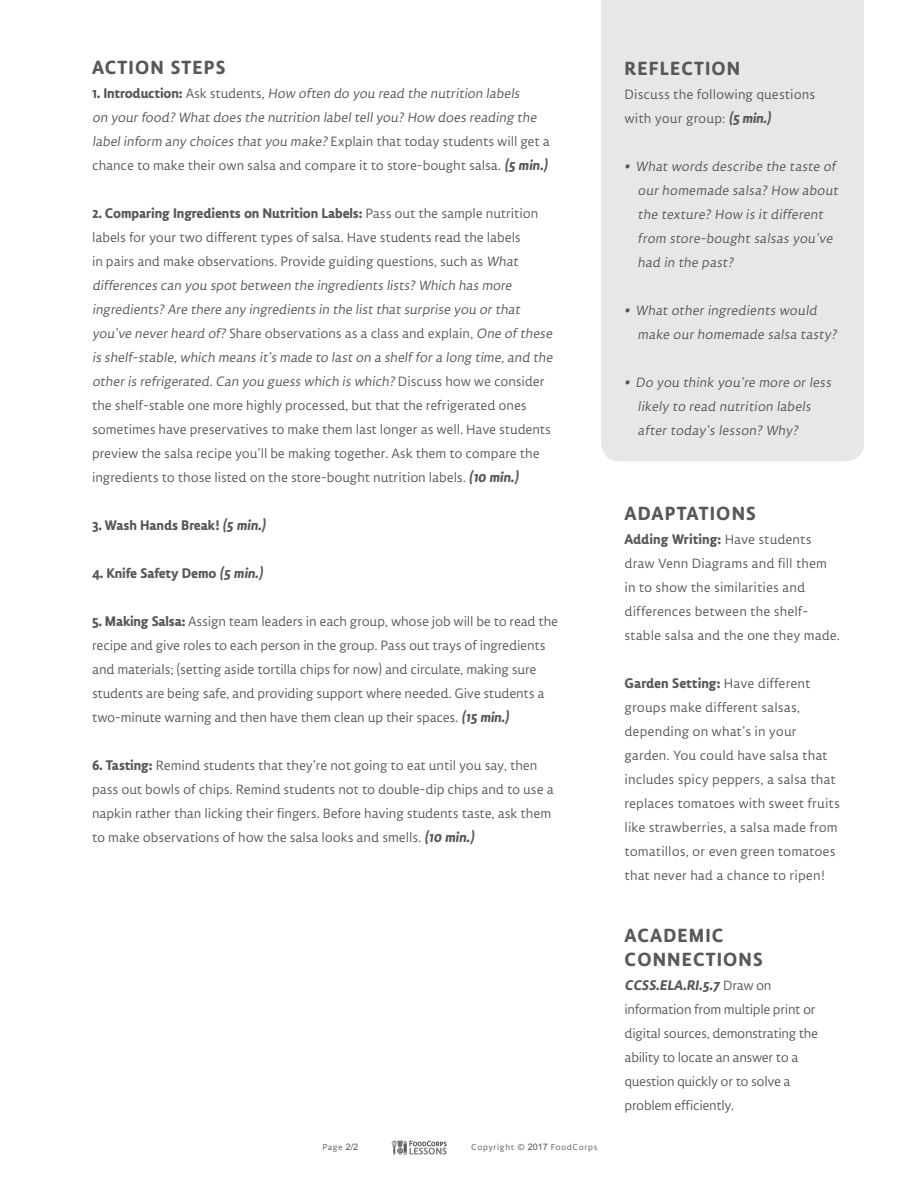
<style>
.page{position:relative;width:918px;height:1188px;background:#fff}
.page>*{position:absolute;margin:0;border:0;box-sizing:border-box;transform-origin:0 0}
.t1{font:700 22.5px/24px "Lemon Sans Rnd";letter-spacing:.05em;color:#57585a}
.t2{font:16.5px/24px "Lemon Sans Rnd S Light";letter-spacing:-.01em;color:#57585a}
.t3{font:700 16.5px "Lemon Sans Rnd";letter-spacing:-.01em;color:#57585a}
.t4{font:10.5px "Lemon Sans Rnd S Light";letter-spacing:.05em;color:#57585a}
.s1{font-family:"Lemon Sans Rnd";font-weight:700}
.s2{font-family:"Lemon Sans Rnd S Light";font-weight:400}
.s3{font-family:"Arial";font-size:9px}
</style>
<div class="page">
<svg style="left:392px;top:1140px;width:55px;height:15px"></svg>
<div style="left:601px;top:0;width:263px;height:461px;background:#e6e7e9"></div>
<h1 class="t1" style="left:92px;top:55px;width:135px">ACTION STEPS</h1>
<p class="t2" style="left:92px;top:81px;width:460px"><span class="s1">1. Introduction:</span> Ask students, How often do you read the nutrition labels<br>on yourfood? What does the nutrition labeltellyou? How does reading the labelinform any choices that you make? Explain that today students will get a chance to make their own salsa and compare it to store-bought salsa. <span class="s1">(5 min.)</span></p>
<p class="t3" style="left:92px;top:203px;width:448px">2. Comparing Ingredients on Nutrition Labels: <span class="s2">Pass out the sample nutrition</span></p>
<p class="t2" style="left:92px;top:225px;width:465px">labels for your two different types of salsa. Have students read the labels<br>in pairs and make observations. Provide guiding questions, such as What differences can you spot between the ingredients lists? Which has more ingredients? Are there any ingredients in the list that surprise you orthat you’ve neverheard of? Share observations as a class and explain, One ofthese is shelf-stable,which means it’s made to last on a shelffora long time,and the otheris refrigerated.Can you guess which is which? Discuss how we consider the shelf-stable one more highly processed, but that the refrigerated ones sometimes have preservatives to make them last longer as well. Have students preview the salsa recipe you’ll be making together. Ask them to compare the ingredients to those listed on the store-bought nutrition labels. <span class="s1">(10 min.)</span></p>
<p class="t3" style="left:92px;top:515px;width:178px">3. Wash Hands Break! (5 min.)</p>
<p class="t3" style="left:92px;top:563px;width:175px">4. Knife Safety Demo (5 min.)</p>
<p class="t2" style="left:92px;top:609px;width:468px"><span class="s1">5. Making Salsa:</span> Assign team leaders in each group, whose job will be to read the recipe and give roles to each person in the group. Pass out trays of ingredients and materials; (setting aside tortilla chips for now) and circulate, making sure students are being safe, and providing support where needed. Give students a two-minute warning and then have them clean up their spaces. <span class="s1">(15 min.)</span></p>
<p class="t2" style="left:92px;top:753px;width:463px"><span class="s1">6. Tasting:</span> Remind students that they’re not going to eat until you say, then pass out bowls of chips. Remind students not to double-dip chips and to use a napkin rather than licking their fingers. Before having students taste, ask them to make observations of how the salsa looks and smells. <span class="s1">(10 min.)</span></p>
<p class="t4" style="left:323px;top:1142px;width:37px">Page <span class="s3">2/2</span></p>
<p class="t4" style="left:471px;top:1142px;width:128px">Copyright © <span class="s3">2017</span> FoodCorps</p>
<h1 class="t1" style="left:625px;top:56px;width:117px">REFLECTION</h1>
<p class="t2" style="left:625px;top:82px;width:192px">Discuss the following questions with your group: <span class="s1">(5 min.)</span></p>
<p class="t2" style="left:638px;top:154px;width:205px;text-indent:-13px"><span class="s1">•</span> What words describe the taste of our homemade salsa? How about the texture? How is it different from store-bought salsas you’ve had in the past?</p>
<p class="t2" style="left:638px;top:298px;width:204px;text-indent:-13px"><span class="s1">•</span> What other ingredients would make our homemade salsa tasty?</p>
<p class="t2" style="left:638px;top:370px;width:198px;text-indent:-13px"><span class="s1">•</span> Do you think you’re more or less likely to read nutrition labels after today’s lesson? Why?</p>
<h1 class="t1" style="left:625px;top:501px;width:133px">ADAPTATIONS</h1>
<p class="t3" style="left:625px;top:530px;width:189px">Adding Writing: <span class="s2">Have students</span></p>
<p class="t2" style="left:625px;top:551px;width:217px">draw Venn Diagrams and fill them in to show the similarities and differences between the shelf&shy;stable salsa and the one they made.</p>
<p class="t3" style="left:625px;top:674px;width:188px">Garden Setting: <span class="s2">Have different</span></p>
<p class="t2" style="left:625px;top:695px;width:217px">groups make different salsas, depending on what’s in your garden. You could have salsa that includes spicy peppers, a salsa that replaces tomatoes with sweet fruits like strawberries, a salsa made from tomatillos, or even green tomatoes that never had a chance to ripen!</p>
<h1 class="t1" style="left:625px;top:923px;width:140px">ACADEMIC<br>CONNECTIONS</h1>
<p class="t3" style="left:625px;top:975px;width:148px">CCSS.ELA.RI.5.7 <span class="s2">Draw on</span></p>
<p class="t2" style="left:625px;top:997px;width:195px">information from multiple print or digital sources, demonstrating the ability to locate an answer to a question quickly or to solve a problem efficiently.</p>
</div>
